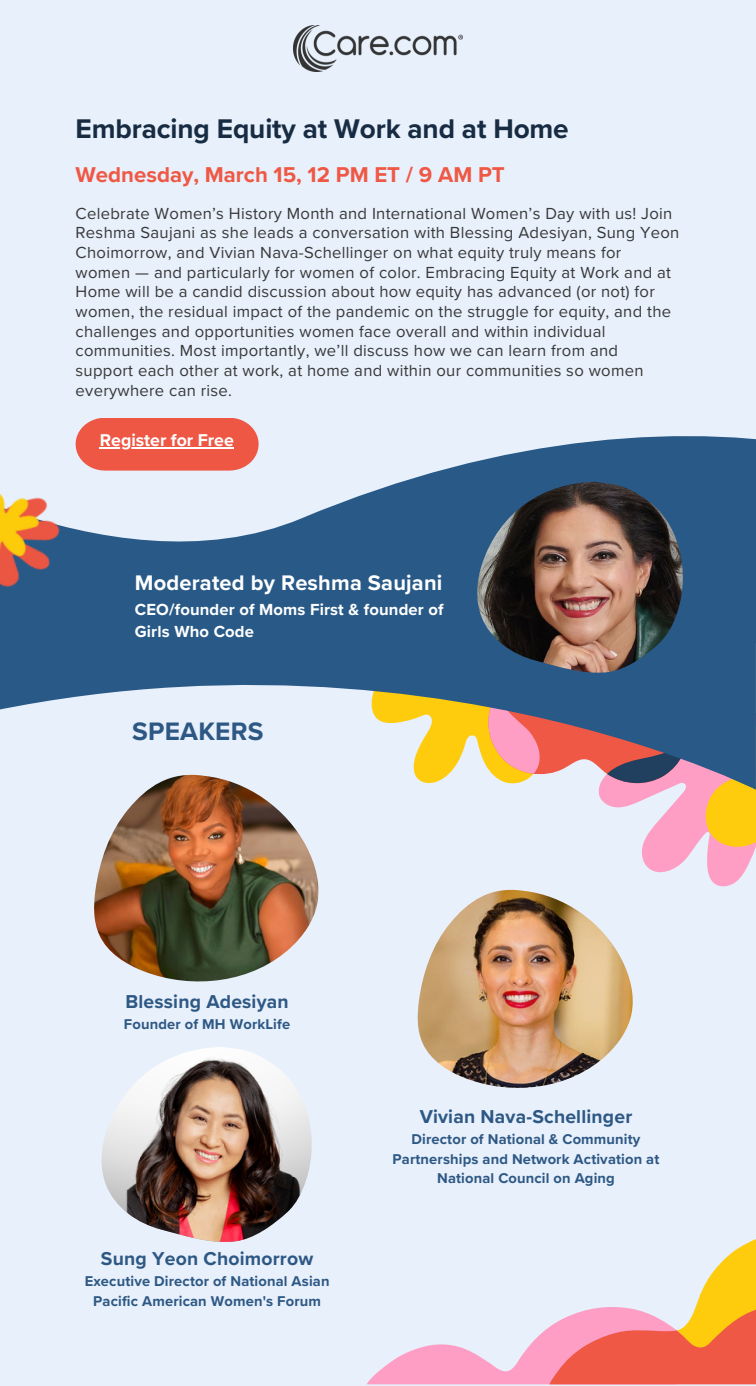
<style>
.page{position:relative;width:756px;height:1386px;background:#e7f0fb}
.page>*{position:absolute;margin:0;border:0;box-sizing:border-box;transform-origin:0 0}
.t1{font:700 28px "Proxima Nova";letter-spacing:-.005em;color:#172c42}
.t2{font:700 26.25px "Proxima Nova";letter-spacing:.01em;color:#2e5884}
.t3{font:700 22.22px "Proxima Nova";color:#ef5844}
.t4{font:700 21.88px "Proxima Nova";letter-spacing:.01em;color:#fff}
.t5{font:700 19.43px "Proxima Nova";letter-spacing:.01em;color:#2e5884}
.t6{font:700 17.68px "Proxima Nova";color:#fff}
.t7{font:16.62px/19.6px "Proxima Nova";letter-spacing:.02em;color:#383838}
.t8{font:700 16.62px/22.4px "Proxima Nova";letter-spacing:.01em;color:#fff}
.t9{font:700 14.7px/19.6px "Proxima Nova";letter-spacing:.01em;color:#2e5884;text-align:center}
</style>
<div class="page">
<img style="left:293px;top:26px;width:169px;height:45px">
<svg style="left:75px;top:436px;width:681px;height:32px"></svg>
<svg style="left:598px;top:789px;width:158px;height:98px"></svg>
<svg style="left:367px;top:1239px;width:389px;height:145px"></svg>
<img style="left:418px;top:886px;width:215px;height:202px">
<img style="left:101px;top:1047px;width:211px;height:195px">
<img style="left:94px;top:789px;width:225px;height:193px">
<svg style="left:0;top:468px;width:756px;height:321px;fill:#295a87"></svg>
<img style="left:0;top:468px;width:68px;height:125px">
<img style="left:477px;top:482px;width:206px;height:193px">
<svg style="left:76px;top:418px;width:183px;height:52px;background:#ed6352"></svg>
<hr style="left:100px;top:448px;width:134px;height:1px;background:#fff">
<h1 class="t1" style="left:76px;top:112px;width:495px">Embracing Equity at Work and at Home</h1>
<h3 class="t3" style="left:76px;top:162px;width:431px">Wednesday, March 15, 12 PM ET / 9 AM PT</h3>
<p class="t7" style="left:76px;top:204px;width:605px">Celebrate Women’s History Month and International Women’s Day with us! Join Reshma Saujani as she leads a conversation with Blessing Adesiyan, Sung Yeon Choimorrow, and Vivian Nava-Schellinger on what equity truly means for women — and particularly for women of color. Embracing Equity at Work and at Home will be a candid discussion about how equity has advanced (or not) for women, the residual impact of the pandemic on the struggle for equity, and the challenges and opportunities women face overall and within individual communities. Most importantly, we’ll discuss how we can learn from and support each other at work, at home and within our communities so women everywhere can rise.</p>
<p class="t6" style="left:100px;top:430px;width:136px">Register for Free</p>
<h3 class="t4" style="left:135px;top:570px;width:309px">Moderated by Reshma Saujani</h3>
<p class="t8" style="left:135px;top:599px;width:310px">CEO/founder of Moms First &amp; founder of<br>Girls Who Code</p>
<h2 class="t2" style="left:132px;top:716px;width:133px">SPEAKERS</h2>
<p class="t5" style="left:125px;top:990px;width:165px">Blessing Adesiyan</p>
<p class="t9" style="left:124px;top:1014px;width:168px">Founder of MH WorkLife</p>
<p class="t5" style="left:101px;top:1247px;width:214px">Sung Yeon Choimorrow</p>
<p class="t9" style="left:85px;top:1272px;width:246px">Executive Director of National Asian<br>Pacific American Women's Forum</p>
<p class="t5" style="left:420px;top:1105px;width:214px">Vivian Nava-Schellinger</p>
<p class="t9" style="left:393px;top:1130px;width:268px">Director of National &amp; Community<br>Partnerships and Network Activation at<br>National Council on Aging</p>
</div>
